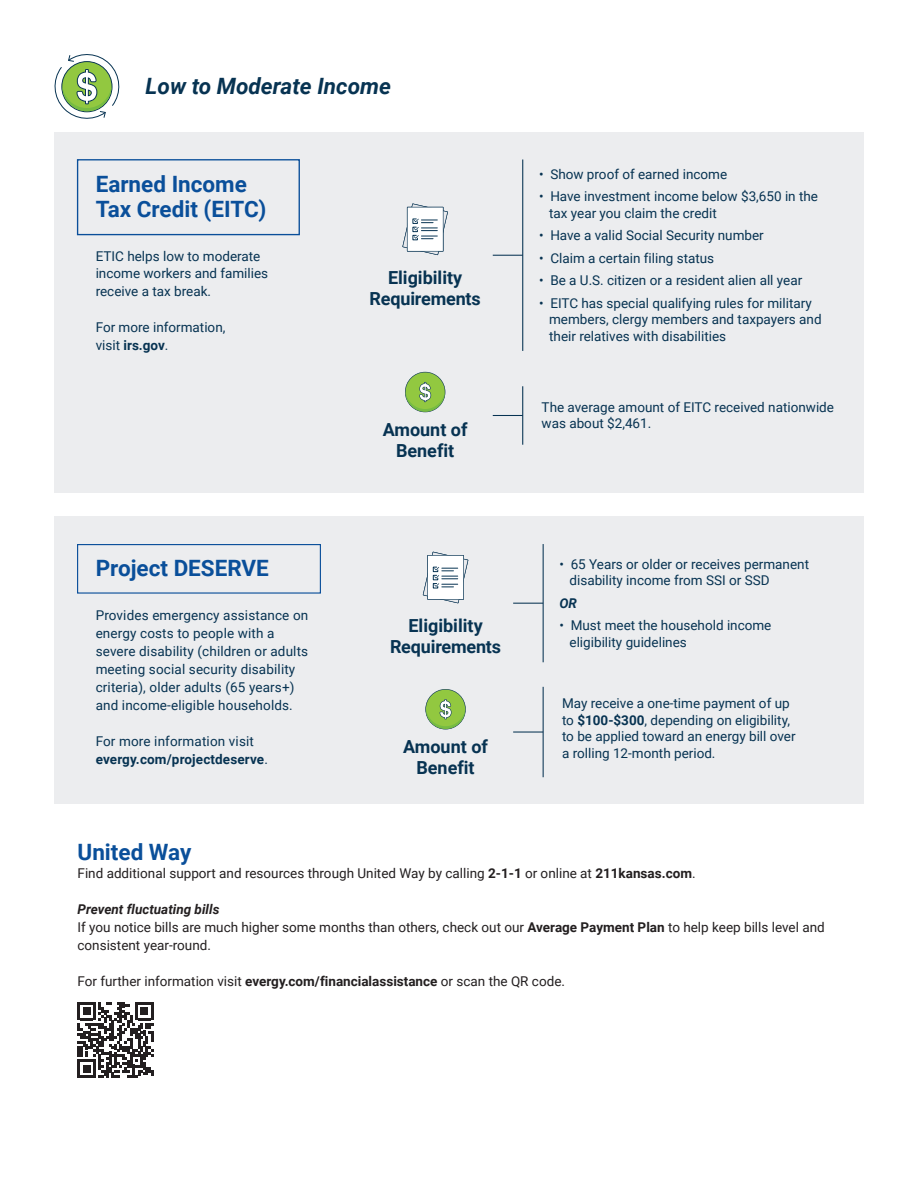
<style>
.page{position:relative;width:918px;height:1188px;background:#fff}
.page>*{position:absolute;margin:0;border:0;box-sizing:border-box;transform-origin:0 0}
.t1{font:700 22.5px/25.5px "Roboto";color:#0a4f9a}
.t2{font:italic 700 22.5px "Roboto";color:#073352}
.t3{font:700 18px/21px "Roboto";color:#073352;text-align:center}
.t4{font:13.5px/16.5px "Roboto";color:#073352}
.t5{font:13.5px/18px "Roboto";color:#231f20}
.t6{font:700 13.5px/18px "Roboto";letter-spacing:.01em;color:#073352}
.t7{font:italic 700 13.5px "Roboto";color:#073352}
.s1{font-weight:700}
.s2{font-weight:400}
.s3{font-weight:700;font-style:italic}
</style>
<div class="page">
<div style="left:54px;top:132px;width:810px;height:361px;background:#ecedef"></div>
<div style="left:77px;top:159px;width:223px;height:76px;border:1px solid #0a4f9a"></div>
<hr style="left:522px;top:160px;width:1px;height:191px;background:#073352">
<hr style="left:493px;top:255px;width:30px;height:1px;background:#073352">
<hr style="left:522px;top:386px;width:1px;height:59px;background:#073352">
<hr style="left:493px;top:415px;width:30px;height:1px;background:#073352">
<svg style="left:402px;top:204px;width:46px;height:51px"></svg>
<svg style="left:405px;top:372px;width:40px;height:40px"></svg>
<div style="left:54px;top:516px;width:810px;height:288px;background:#ecedef"></div>
<div style="left:77px;top:544px;width:244px;height:50px;border:1px solid #0a4f9a"></div>
<hr style="left:543px;top:544px;width:1px;height:118px;background:#073352">
<hr style="left:513px;top:603px;width:30px;height:1px;background:#073352">
<hr style="left:543px;top:687px;width:1px;height:90px;background:#073352">
<hr style="left:513px;top:732px;width:30px;height:1px;background:#073352">
<svg style="left:423px;top:552px;width:45px;height:51px"></svg>
<svg style="left:425px;top:689px;width:41px;height:40px"></svg>
<svg style="left:54px;top:54px;width:66px;height:65px"></svg>
<svg style="left:78px;top:1002px;width:75px;height:76px"></svg>
<h1 class="t2" style="left:146px;top:70px;width:247px">Low to Moderate Income</h1>
<h1 class="t1" style="left:96px;top:170px;width:172px">Earned Income<br>Tax Credit (EITC)</h1>
<p class="t4" style="left:96px;top:246px;width:174px;line-height:18px">ETIC helps low to moderate income workers and families receive a tax break.</p>
<p class="t4" style="left:96px;top:318px;width:131px;line-height:18px">For more information, visit <span class="s1">irs.gov</span>.</p>
<h2 class="t3" style="left:370px;top:266px;width:113px">Eligibility<br>Requirements</h2>
<h2 class="t3" style="left:383px;top:419px;width:86px">Amount of<br>Benefit</h2>
<p class="t4" style="left:539px;top:165px;width:190px">• Show proof of earned income</p>
<p class="t4" style="left:549px;top:188px;width:270px;text-indent:-10px">• Have investment income below $3,650 in the tax year you claim the credit</p>
<p class="t4" style="left:539px;top:227px;width:226px">• Have a valid Social Security number</p>
<p class="t4" style="left:539px;top:249px;width:177px">• Claim a certain filing status</p>
<p class="t4" style="left:539px;top:272px;width:265px">• Be a U.S. citizen or a resident alien all year</p>
<p class="t4" style="left:549px;top:294px;width:274px;text-indent:-10px">• EITC has special qualifying rules for military members, clergy members and taxpayers and their relatives with disabilities</p>
<p class="t4" style="left:542px;top:398px;width:294px">The average amount of EITC received nationwide was about $2,461.</p>
<h1 class="t1" style="left:96px;top:555px;width:175px">Project DESERVE</h1>
<p class="t4" style="left:96px;top:606px;width:214px;line-height:18px">Provides emergency assistance on energy costs to people with a severe disability (children or adults meeting social security disability criteria), older adults (65 years+) and income-eligible households.</p>
<p class="t6" style="left:96px;top:731px;width:174px"><span class="s2">For more information visit </span>evergy.com/projectdeserve<span class="s2">.</span></p>
<h2 class="t3" style="left:390px;top:614px;width:113px">Eligibility<br>Requirements</h2>
<h2 class="t3" style="left:403px;top:736px;width:86px">Amount of<br>Benefit</h2>
<p class="t4" style="left:570px;top:555px;width:241px;text-indent:-10px">• 65 Years or older or receives permanent disability income from SSI or SSD</p>
<p class="t7" style="left:560px;top:594px;width:19px">OR</p>
<p class="t4" style="left:570px;top:617px;width:203px;text-indent:-10px">• Must meet the household income eligibility guidelines</p>
<p class="t4" style="left:562px;top:695px;width:235px">May receive a one-time payment of up to <span class="s1">$100-$300</span>, depending on eligibility, to be applied toward an energy bill over a rolling 12-month period.</p>
<h1 class="t1" style="left:78px;top:838px;width:115px">United Way</h1>
<p class="t5" style="left:78px;top:863px;width:620px">Find additional support and resources through United Way by calling <span class="s1">2-1-1</span> or online at <span class="s1">211kansas.com</span>.</p>
<p class="t5" style="left:78px;top:899px;width:749px"><span class="s3">Prevent fluctuating bills<br></span>If you notice bills are much higher some months than others, check out our <span class="s1">Average Payment Plan</span> to help keep bills level and consistent year-round.</p>
<p class="t5" style="left:78px;top:971px;width:489px">For further information visit <span class="s1">evergy.com/financialassistance</span> or scan the QR code.</p>
</div>
